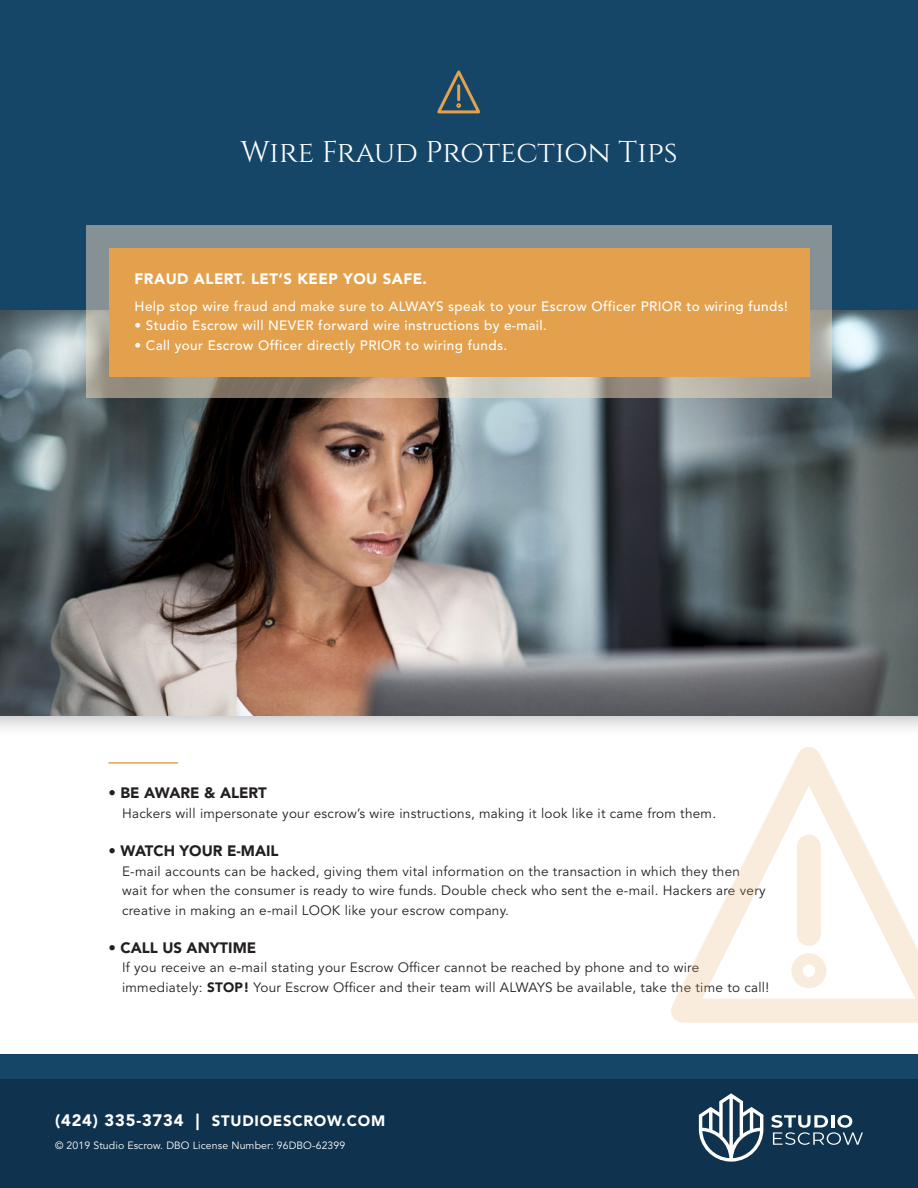
<style>
.page{position:relative;width:918px;height:1188px;background:#fff}
.page>*{position:absolute;margin:0;border:0;box-sizing:border-box;transform-origin:0 0}
.t1{font:30px "Cinzel";color:#fff}
.t2{font:900 15px "Avenir LT Std";color:#231f20}
.t3{font:900 15px "Avenir LT Std";letter-spacing:.05em;color:#fff}
.t4{font:900 15px "Avenir LT Std";letter-spacing:.03em;color:#fff}
.t5{font:13.5px/19.5px "Avenir LT Std";letter-spacing:.02em;color:#231f20}
.t6{font:500 13.5px "Avenir LT Std";letter-spacing:.03em;color:#fff}
.t7{font:10.5px "Avenir LT Std";letter-spacing:.01em;color:#fff}
.s1{font-weight:900}
.s2{font-size:16.5px}
</style>
<div class="page">
<svg style="left:0;top:716px;width:918px;height:12px"></svg>
<div style="left:0;top:0;width:918px;height:310px;background:#154668"></div>
<img style="left:0;top:310px;width:918px;height:406px">
<svg style="left:86px;top:226px;width:746px;height:172px;background:#989994"></svg>
<div style="left:109px;top:248px;width:700px;height:129px;background:#e3a14d"></div>
<div style="left:0;top:1054px;width:918px;height:134px;background:#154668"></div>
<div style="left:0;top:1079px;width:918px;height:109px;background:#0f334e"></div>
<svg style="left:771px;top:1115px;width:92px;height:30px"></svg>
<svg style="left:699px;top:1093px;width:64px;height:69px"></svg>
<svg style="left:437px;top:70px;width:44px;height:44px"></svg>
<svg style="left:671px;top:747px;width:247px;height:276px"></svg>
<div style="left:791px;top:953px;width:35px;height:35px;border:24px solid #e3a14d;border-radius:50%"></div>
<hr style="left:109px;top:762px;width:69px;height:2px;background:#e3a14d">
<p class="t1" style="left:240px;top:135px;width:439px">Wire Fraud Protection Tips</p>
<p class="t4" style="left:135px;top:270px;width:294px">FRAUD ALERT. LET‘S KEEP YOU SAFE.</p>
<p class="t6" style="left:135px;top:298px;width:655px">Help stop wire fraud and make sure to ALWAYS speak to your Escrow Officer PRIOR to wiring funds!</p>
<p class="t6" style="left:135px;top:318px;width:414px">• Studio Escrow will NEVER forward wire instructions by e-mail.</p>
<p class="t6" style="left:135px;top:337px;width:374px">• Call your Escrow Officer directly PRIOR to wiring funds.</p>
<p class="t2" style="left:109px;top:784px;width:160px">• BE AWARE &amp; ALERT</p>
<p class="t5" style="left:122px;top:804px;width:596px">Hackers will impersonate your escrow’s wire instructions, making it look like it came from them.</p>
<p class="t2" style="left:109px;top:842px;width:172px">• WATCH YOUR E-MAIL</p>
<p class="t5" style="left:122px;top:862px;width:645px">E-mail accounts can be hacked, giving them vital information on the transaction in which they then wait for when the consumer is ready to wire funds. Double check who sent the e-mail. Hackers are very creative in making an e-mail LOOK like your escrow company.</p>
<p class="t2" style="left:109px;top:939px;width:149px">• CALL US ANYTIME</p>
<p class="t5" style="left:122px;top:958px;width:649px">If you receive an e-mail stating your Escrow Officer cannot be reached by phone and to wire immediately: <span class="s1">STOP!</span> Your Escrow Officer and their team will ALWAYS be available, take the time to call!</p>
<p class="t3" style="left:55px;top:1112px;width:332px"><span class="s2">(424) 335-3734 |</span> STUDIOESCROW.COM</p>
<p class="t7" style="left:55px;top:1140px;width:292px">© 2019 Studio Escrow. DBO License Number: 96DBO-62399</p>
</div>
